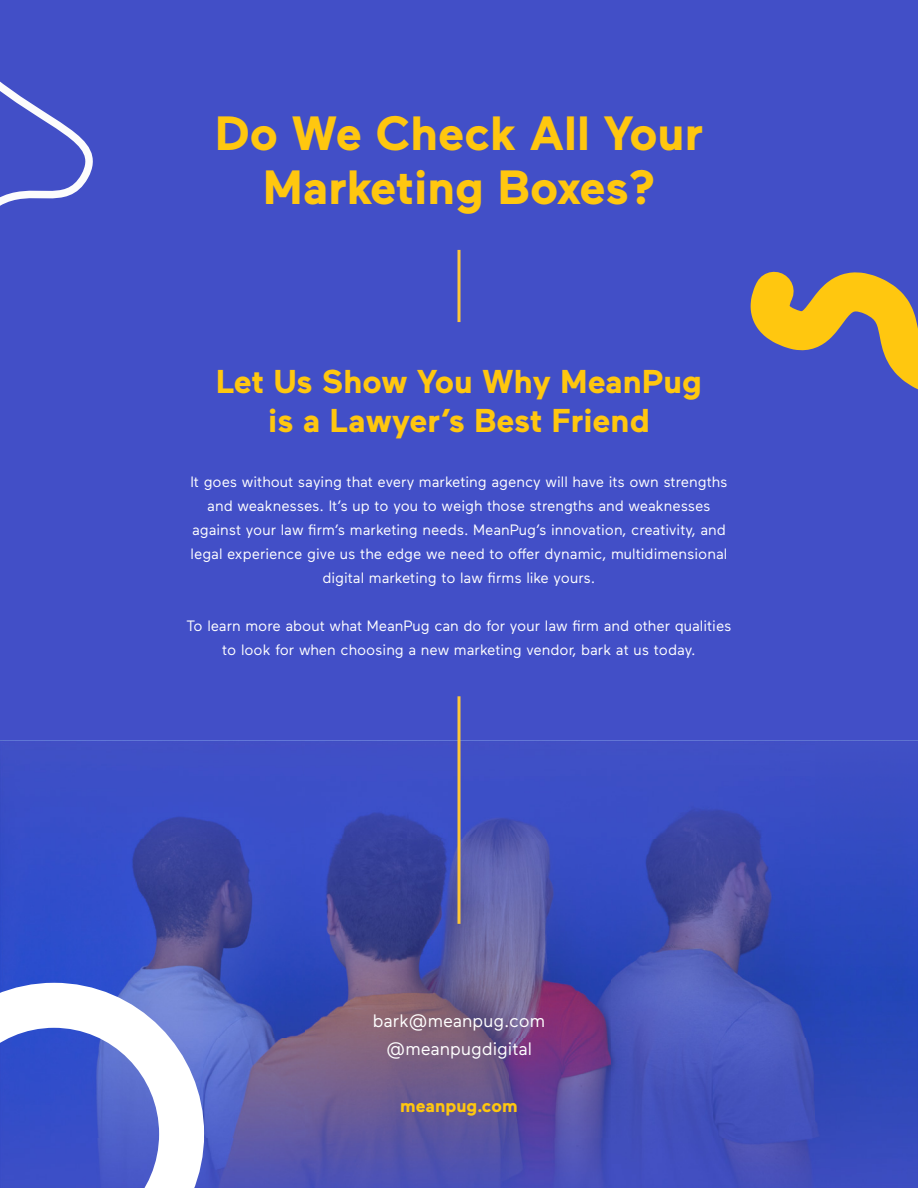
<style>
.page{position:relative;width:918px;height:1188px;background:#424fc7}
.page>*{position:absolute;margin:0;border:0;box-sizing:border-box;transform-origin:0 0}
.t1{font:700 48px/54px "Maax";color:#ffc70f;text-align:center}
.t2{font:700 33px/39.6px "Maax";color:#ffc70f;text-align:center}
.t3{font:18px/28.5px "Maax";color:#fff;text-align:center}
.t4{font:700 18px "Maax";color:#ffc70f}
.t5{font:15px/24px "Maax";color:#fff;text-align:center}
</style>
<div class="page">
<img style="left:0;top:741px;width:918px;height:447px">
<hr style="left:458px;top:696px;width:2px;height:228px;background:#ffc736">
<hr style="left:458px;top:250px;width:2px;height:72px;background:#ffc736">
<svg style="left:757px;top:271px;width:161px;height:119px"></svg>
<svg style="left:0;top:983px;width:204px;height:205px"></svg>
<svg style="left:0;top:81px;width:93px;height:125px"></svg>
<h1 class="t1" style="left:215px;top:104px;width:490px">Do We Check All Your<br>Marketing Boxes?</h1>
<h2 class="t2" style="left:216px;top:360px;width:488px">Let Us Show You Why MeanPug is a Lawyer’s Best Friend</h2>
<p class="t5" style="left:190px;top:469px;width:539px">It goes without saying that every marketing agency will have its own strengths and weaknesses. It’s up to you to weigh those strengths and weaknesses against your law firm’s marketing needs. MeanPug’s innovation, creativity, and legal experience give us the edge we need to offer dynamic, multidimensional digital marketing to law firms like yours.</p>
<p class="t5" style="left:186px;top:613px;width:547px">To learn more about what MeanPug can do for your law firm and other qualities to look for when choosing a new marketing vendor, bark at us today.</p>
<p class="t3" style="left:373px;top:1006px;width:174px">bark@meanpug.com @meanpugdigital</p>
<p class="t4" style="left:400px;top:1094px;width:119px">meanpug.com</p>
</div>
